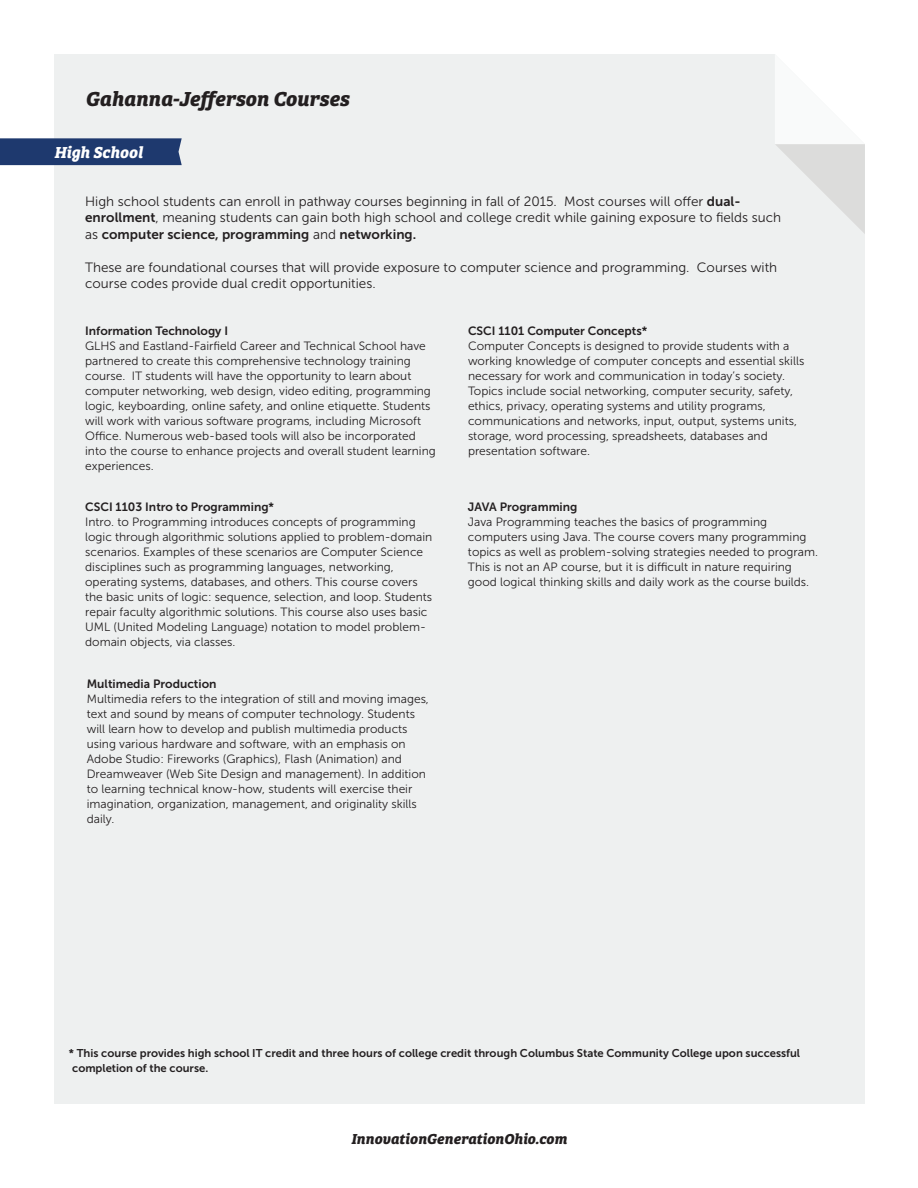
<style>
.page{position:relative;width:918px;height:1188px;background:#fff}
.page>*{position:absolute;margin:0;border:0;box-sizing:border-box;transform-origin:0 0}
.t1{font:italic 700 21px "Bree Serif";letter-spacing:-.005em;color:#231f20}
.t2{font:italic 700 16.5px "Bree Serif";color:#fff}
.t3{font:italic 700 15px "Bree Serif";color:#231f20}
.t4{font:13.5px/16.5px "Museo Sans 300";color:#231f20}
.t5{font:13.5px "Museo Sans 700";color:#231f20}
.t6{font:12px/15px "Museo Sans 300";color:#231f20}
.t7{font:12px "Museo Sans 700";color:#231f20}
.t8{font:11.25px/15px "Museo Sans 700";color:#231f20}
.s1{font-family:"Museo Sans 700"}
.s2{font-family:"Museo Sans 300"}
</style>
<div class="page">
<div style="left:54px;top:54px;width:811px;height:1050px;background:#eef0f0"></div>
<svg style="left:775px;top:54px;width:90px;height:180px"></svg>
<div style="left:0;top:138px;width:182px;height:27px;background:#1e396e"></div>
<h1 class="t1" style="left:85px;top:81px;width:265px">Gahanna-Jefferson Courses</h1>
<h2 class="t2" style="left:54px;top:139px;width:90px">High School</h2>
<p class="t4" style="left:85px;top:193px;width:698px">High school students can enroll in pathway courses beginning in fall of 2015. Most courses will offer <span class="s1">dual&shy;enrollment</span>, meaning students can gain both high school and college credit while gaining exposure to fields such</p>
<p class="t5" style="left:85px;top:226px;width:333px"><span class="s2">as</span> computer science, programming <span class="s2">and</span> networking.</p>
<p class="t4" style="left:85px;top:259px;width:694px">These are foundational courses that will provide exposure to computer science and programming. Courses with course codes provide dual credit opportunities.</p>
<p class="t7" style="left:468px;top:324px;width:181px">CSCI 1101 Computer Concepts*</p>
<p class="t6" style="left:468px;top:338px;width:338px">Computer Concepts is designed to provide students with a working knowledge of computer concepts and essential skills necessary for work and communication in today’s society.<br>Topics include social networking, computer security, safety, ethics, privacy, operating systems and utility programs, communications and networks, input, output, systems units, storage, word processing, spreadsheets, databases and presentation software.</p>
<p class="t7" style="left:85px;top:324px;width:144px">Information Technology I</p>
<p class="t6" style="left:85px;top:338px;width:352px">GLHS and Eastland-Fairfield Career and Technical School have partnered to create this comprehensive technology training course. IT students will have the opportunity to learn about computer networking, web design, video editing, programming logic, keyboarding, online safety, and online etiquette. Students will work with various software programs, including Microsoft Office. Numerous web-based tools will also be incorporated into the course to enhance projects and overall student learning experiences.</p>
<p class="t7" style="left:85px;top:501px;width:190px">CSCI 1103 Intro to Programming*</p>
<p class="t6" style="left:85px;top:515px;width:349px">Intro. to Programming introduces concepts of programming logic through algorithmic solutions applied to problem-domain scenarios. Examples of these scenarios are Computer Science disciplines such as programming languages, networking, operating systems, databases, and others. This course covers the basic units of logic: sequence, selection, and loop. Students repair faculty algorithmic solutions. This course also uses basic UML (United Modeling Language) notation to model problem&shy;domain objects, via classes.</p>
<p class="t7" style="left:468px;top:501px;width:111px">JAVA Programming</p>
<p class="t6" style="left:468px;top:515px;width:352px">Java Programming teaches the basics of programming computers using Java. The course covers many programming topics as well as problem-solving strategies needed to program.<br>This is not an AP course, but it is difficult in nature requiring good logical thinking skills and daily work as the course builds.</p>
<p class="t7" style="left:87px;top:677px;width:131px">Multimedia Production</p>
<p class="t6" style="left:87px;top:692px;width:344px">Multimedia refers to the integration of still and moving images, text and sound by means of computer technology. Students will learn how to develop and publish multimedia products using various hardware and software, with an emphasis on Adobe Studio: Fireworks (Graphics), Flash (Animation) and Dreamweaver (Web Site Design and management). In addition to learning technical know-how, students will exercise their imagination, organization, management, and originality skills daily.</p>
<p class="t8" style="left:69px;top:1046px;width:733px">* This course provides high school IT credit and three hours of college credit through Columbus State Community College upon successful completion of the course.</p>
<p class="t3" style="left:351px;top:1127px;width:217px">InnovationGenerationOhio.com</p>
</div>
